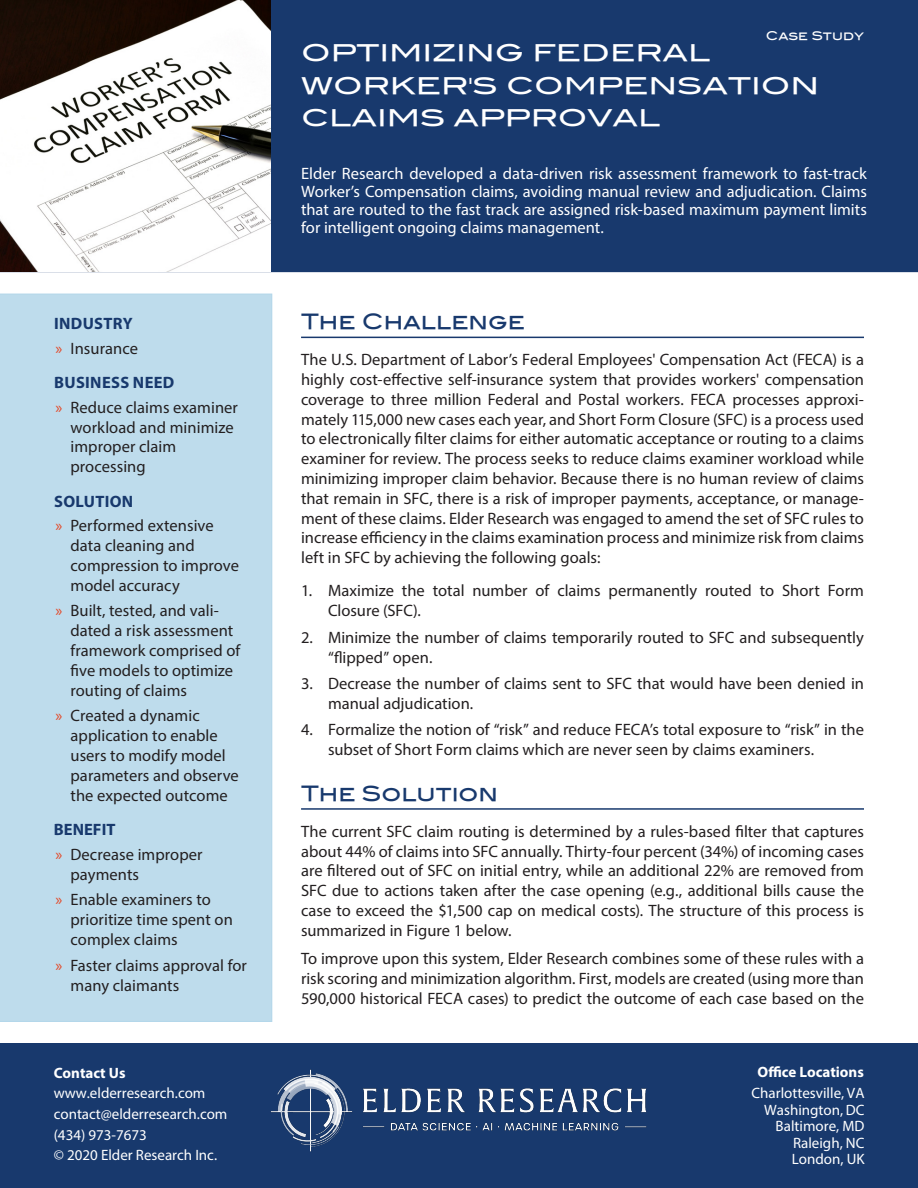
<style>
.page{position:relative;width:918px;height:1188px;background:#fff}
.page>*{position:absolute;margin:0;border:0;box-sizing:border-box;transform-origin:0 0}
.t1{font:22.95px/32.4px "Blair Md ITCTT Medium";color:#fff;scale:1.18 1}
.t2{font:21px "Blair Md ITCTT Medium";color:#18396d}
.t3{font:16.5px/19.8px "Myriad Pro";letter-spacing:.005em;color:#231f20}
.t4{font:16.5px/18px "Myriad Pro";color:#fff;text-align:justify}
.t5{font:15px/16.6px "Myriad Pro";color:#fff;text-align:right}
.t6{font:700 15px "Myriad Pro";color:#fff}
.t7{font:12px "Blair Md ITCTT Medium";color:#fff}
.s1{font-weight:700;color:#18396d}
.s2{color:#e44726}
</style>
<div class="page">
<div style="left:271px;top:0;width:647px;height:272px;background:#18396d"></div>
<div style="left:0;top:1043px;width:918px;height:145px;background:#18396d"></div>
<img style="left:0;top:0;width:271px;height:272px">
<hr style="left:301px;top:337px;width:563px;height:1px;background:#18396d">
<hr style="left:301px;top:808px;width:563px;height:2px;background:#18396d">
<div style="left:0;top:294px;width:272px;height:728px;background:#bedcec"></div>
<div style="left:54px;top:317px;width:198px;height:691px;background:#bedcec"></div>
<img style="left:271px;top:1069px;width:376px;height:83px">
<p class="t3" style="left:54px;top:311px;width:85px;line-height:24.3px"><span class="s1">INDUSTRY </span><span class="s2">»</span> Insurance</p>
<p class="t3" style="left:54px;top:370px;width:185px;line-height:24.3px"><span class="s1">BUSINESS NEED<br></span><span class="s2">»</span> Reduce claims examiner</p>
<p class="t3" style="left:70px;top:417px;width:165px">workload and minimize improper claim processing</p>
<p class="t3" style="left:54px;top:489px;width:161px;line-height:24.3px"><span class="s1">SOLUTION<br></span><span class="s2">»</span> Performed extensive</p>
<p class="t3" style="left:70px;top:535px;width:170px">data cleaning and compression to improve model accuracy</p>
<p class="t3" style="left:70px;top:601px;width:171px;text-indent:-15px"><span class="s2">»</span> Built, tested, and vali&shy;dated a risk assessment framework comprised of five models to optimize routing of claims</p>
<p class="t3" style="left:70px;top:706px;width:170px;text-indent:-15px"><span class="s2">»</span> Created a dynamic application to enable users to modify model parameters and observe the expected outcome</p>
<p class="t3" style="left:54px;top:817px;width:150px;line-height:24.3px"><span class="s1">BENEFIT<br></span><span class="s2">»</span> Decrease improper</p>
<p class="t3" style="left:56px;top:861px;width:157px;line-height:25.8px;text-indent:15px">payments<br><span class="s2">»</span> Enable examiners to</p>
<p class="t3" style="left:70px;top:909px;width:164px">prioritize time spent on complex claims</p>
<p class="t3" style="left:70px;top:955px;width:178px;text-indent:-15px"><span class="s2">»</span> Faster claims approval for many claimants</p>
<p class="t6" style="left:54px;top:1063px;width:73px">Contact Us</p>
<p class="t5" style="left:54px;top:1083px;width:175px;line-height:20.5px;text-align:left">www.elderresearch.com contact@elderresearch.com (434) 973-7673<br>© 2020 Elder Research Inc.</p>
<p class="t7" style="left:766px;top:28px;width:100px">Case Study</p>
<h1 class="t1" style="left:301px;top:37px;width:441px">OPTIMIZING FEDERAL<br>WORKER'S COMPENSATION<br>CLAIMS APPROVAL</h1>
<p class="t4" style="left:301px;top:165px;width:567px">Elder Research developed a data-driven risk assessment framework to fast-track Worker’s Compensation claims, avoiding manual review and adjudication. Claims that are routed to the fast track are assigned risk-based maximum payment limits for intelligent ongoing claims management.</p>
<p class="t2" style="left:301px;top:309px;width:225px">The Challenge</p>
<p class="t3" style="left:301px;top:349px;width:565px;text-align:justify">The U.S. Department of Labor’s Federal Employees' Compensation Act (FECA) is a highly cost-effective self-insurance system that provides workers' compensation coverage to three million Federal and Postal workers. FECA processes approxi&shy;mately 115,000 new cases each year, and Short Form Closure (SFC) is a process used to electronically filter claims for either automatic acceptance or routing to a claims examiner for review. The process seeks to reduce claims examiner workload while minimizing improper claim behavior. Because there is no human review of claims that remain in SFC, there is a risk of improper payments, acceptance, or manage&shy;ment of these claims. Elder Research was engaged to amend the set of SFC rules to increase efficiency in the claims examination process and minimize risk from claims left in SFC by achieving the following goals:</p>
<p class="t3" style="left:328px;top:581px;width:537px;text-indent:-27px">1. Maximize the total number of claims permanently routed to Short Form<br>Closure (SFC).</p>
<p class="t3" style="left:328px;top:627px;width:537px;text-indent:-27px">2. Minimize the number of claims temporarily routed to SFC and subsequently “flipped” open.</p>
<p class="t3" style="left:328px;top:673px;width:538px;text-indent:-27px">3. Decrease the number of claims sent to SFC that would have been denied in manual adjudication.</p>
<p class="t3" style="left:328px;top:720px;width:537px;text-indent:-27px">4. Formalize the notion of “risk” and reduce FECA’s total exposure to “risk” in the subset of Short Form claims which are never seen by claims examiners.</p>
<p class="t2" style="left:301px;top:780px;width:198px">The Solution</p>
<p class="t3" style="left:301px;top:821px;width:564px;text-align:justify">The current SFC claim routing is determined by a rules-based filter that captures about 44% of claims into SFC annually. Thirty-four percent (34%) of incoming cases are filtered out of SFC on initial entry, while an additional 22% are removed from SFC due to actions taken after the case opening (e.g., additional bills cause the case to exceed the $1,500 cap on medical costs). The structure of this process is summarized in Figure 1 below.</p>
<p class="t3" style="left:301px;top:948px;width:564px;text-align:justify">To improve upon this system, Elder Research combines some of these rules with a risk scoring and minimization algorithm. First, models are created (using more than 590,000 historical FECA cases) to predict the outcome of each case based on the</p>
<p class="t6" style="left:758px;top:1062px;width:108px">Office Locations</p>
<p class="t5" style="left:752px;top:1084px;width:114px">Charlottesville, VA<br>Washington, DC<br>Baltimore, MD<br>Raleigh, NC<br>London, UK</p>
</div>
